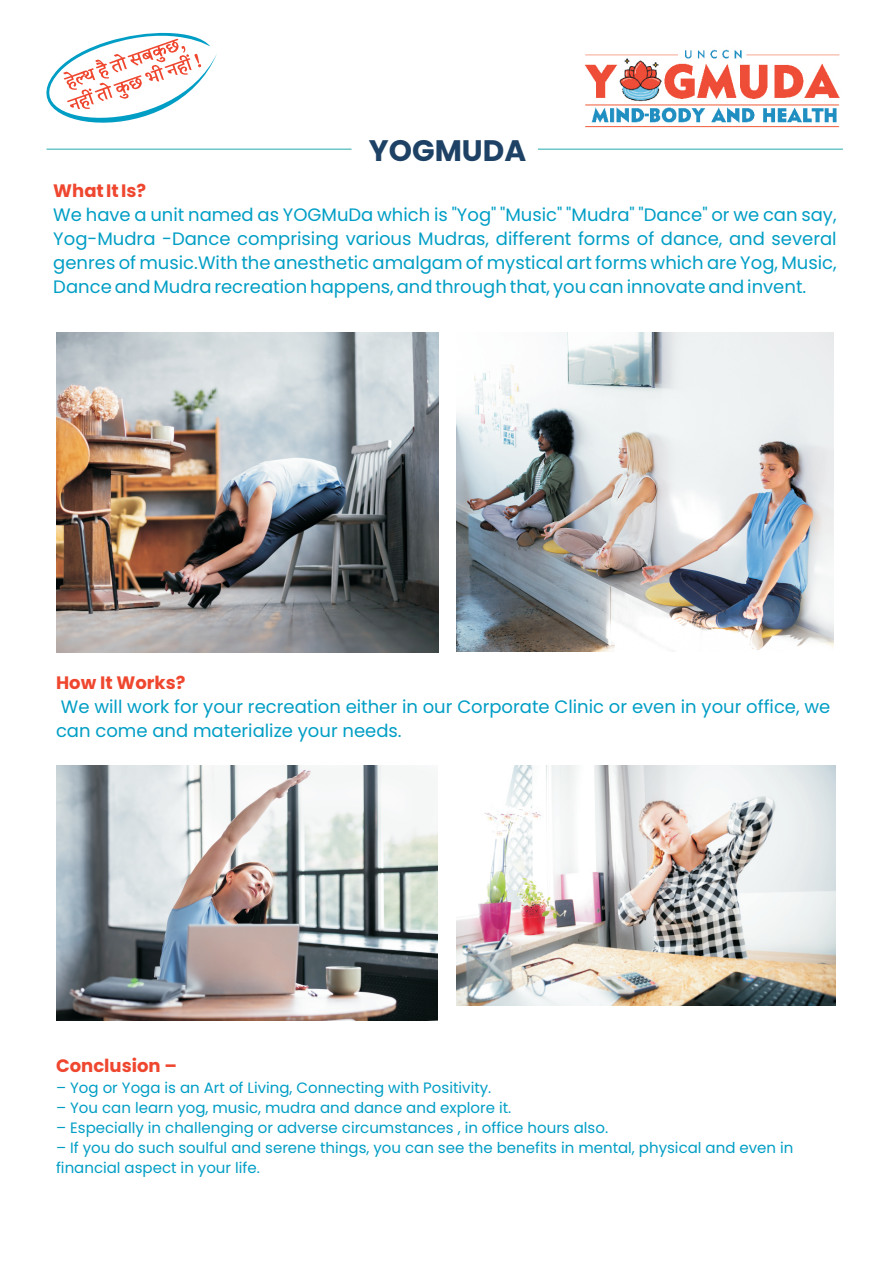
<style>
.page{position:relative;width:893px;height:1263px;background:#fff}
.page>*{position:absolute;margin:0;border:0;box-sizing:border-box;transform-origin:0 0}
.t1{font:700 29.7px "Poppins";color:#1e4265}
.t2{font:18px/24px "Poppins";color:#009ec5;text-align:justify}
.t3{font:700 18px "Poppins";color:#ef472f}
.t4{font:15px/20px "Poppins";color:#009ec5}
</style>
<div class="page">
<img style="left:584px;top:49px;width:256px;height:79px">
<svg style="left:46px;top:32px;width:171px;height:118px"></svg>
<hr style="left:47px;top:149px;width:305px;height:1px;background:#23aca9">
<hr style="left:538px;top:149px;width:305px;height:1px;background:#23aca9">
<img style="left:457px;top:332px;width:377px;height:320px">
<img style="left:56px;top:332px;width:383px;height:321px">
<img style="left:56px;top:766px;width:382px;height:254px">
<img style="left:457px;top:766px;width:378px;height:240px">
<h1 class="t1" style="left:369px;top:130px;width:159px">YOGMUDA</h1>
<p class="t3" style="left:53px;top:179px;width:94px">What It Is?</p>
<p class="t2" style="left:53px;top:203px;width:785px">We have a unit named as YOGMuDa which is "Yog" "Music" "Mudra" "Dance" or we can say, Yog-Mudra -Dance comprising various Mudras, different forms of dance, and several genres of music.With the anesthetic amalgam of mystical art forms which are Yog, Music, Dance and Mudra recreation happens, and through that, you can innovate and invent.</p>
<p class="t3" style="left:56px;top:670px;width:131px">How It Works?</p>
<p class="t2" style="left:56px;top:695px;width:776px">We will work for your recreation either in our Corporate Clinic or even in your office, we can come and materialize your needs.</p>
<p class="t3" style="left:56px;top:1053px;width:122px">Conclusion –</p>
<p class="t4" style="left:56px;top:1078px;width:437px">– Yog or Yoga is an Art of Living, Connecting with Positivity.</p>
<p class="t4" style="left:56px;top:1098px;width:457px">– You can learn yog, music, mudra and dance and explore it.</p>
<p class="t4" style="left:56px;top:1118px;width:554px">– Especially in challenging or adverse circumstances , in office hours also.</p>
<p class="t4" style="left:56px;top:1138px;width:739px">– If you do such soulful and serene things, you can see the benefits in mental, physical and even in financial aspect in your life.</p>
</div>
